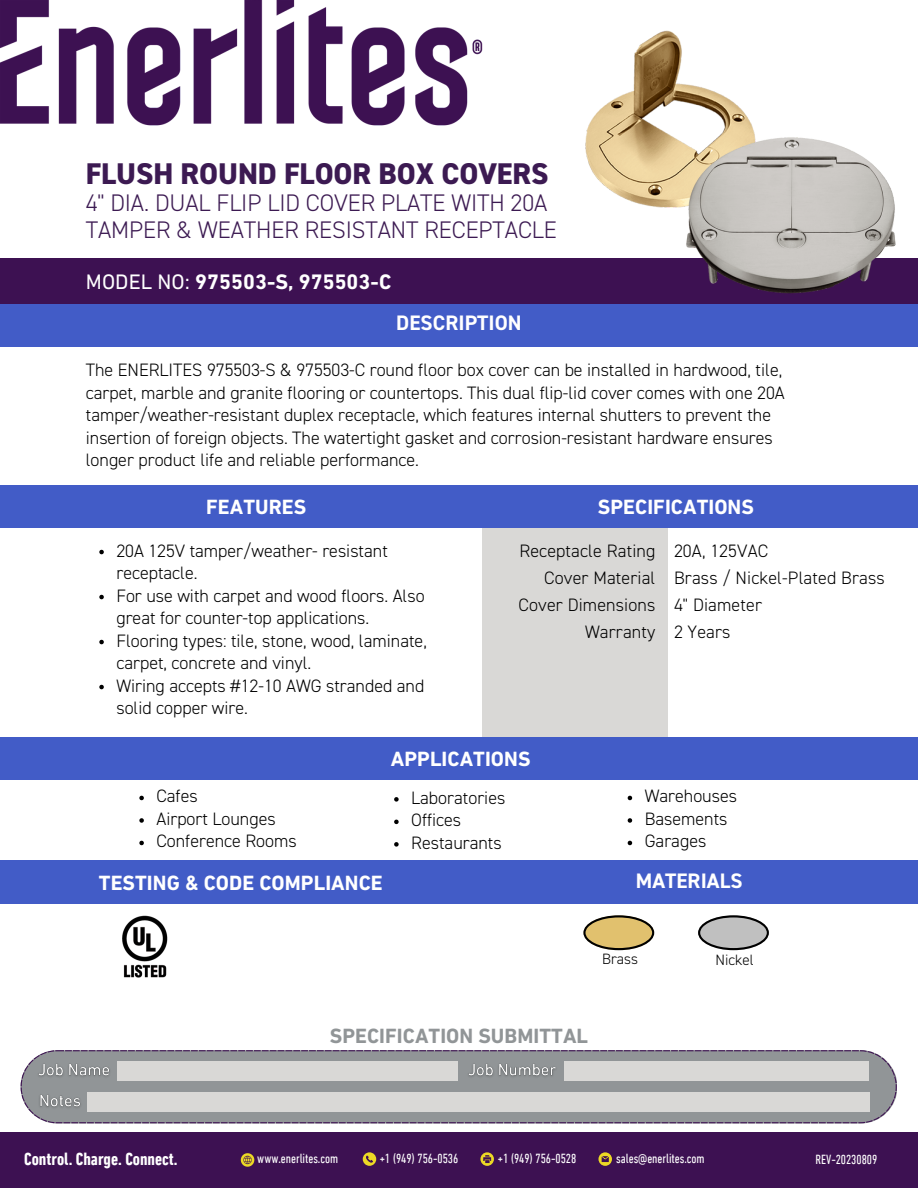
<style>
.page{position:relative;width:918px;height:1188px;background:#fff}
.page>*{position:absolute;margin:0;border:0;box-sizing:border-box;transform-origin:0 0}
.t1{font:800 30px "DIN2014";letter-spacing:-.005em;color:#3c1a52}
.t2{font:300 24px "DIN2014";letter-spacing:-.005em;color:#3c1a52}
.t3{font:700 21.3px "DIN Next LT Pro";letter-spacing:.005em;color:#fff}
.t4{font:700 21px "DIN Next LT Pro";letter-spacing:.005em;color:#fff}
.t5{font:700 21px "DIN2014";letter-spacing:.005em;color:#fff}
.t6{font:700 21px "DIN Next LT Pro";letter-spacing:.005em;color:#919597}
.t7{font:300 18px/22.5px "DIN2014";color:#000}
.t8{font:700 condensed 18px "DIN Next LT Pro";color:#fff}
.t9{font:300 15px "DIN2014";color:#000}
.t10{font:condensed 13.5px "DIN Next LT Pro";letter-spacing:-.005em;color:#fff}
.s1{font-weight:400}
</style>
<div class="page">
<div style="left:0;top:258px;width:918px;height:52px;background:#3d1152"></div>
<div style="left:0;top:305px;width:918px;height:42px;background:#425cc7"></div>
<img style="left:0;top:0;width:483px;height:126px">
<img style="left:585px;top:30px;width:132px;height:178px">
<img style="left:669px;top:93px;width:244px;height:212px">
<div style="left:482px;top:522px;width:185px;height:221px;background:#d9d8d6"></div>
<div style="left:0;top:486px;width:918px;height:42px;background:#425cc7"></div>
<svg style="left:99px;top:550px;width:5px;height:4px"></svg>
<svg style="left:99px;top:595px;width:5px;height:4px"></svg>
<svg style="left:99px;top:640px;width:5px;height:4px"></svg>
<svg style="left:99px;top:685px;width:5px;height:4px"></svg>
<div style="left:0;top:738px;width:918px;height:42px;background:#425cc7"></div>
<div style="left:0;top:860px;width:918px;height:44px;background:#425cc7"></div>
<svg style="left:583px;top:915px;width:71px;height:35px"></svg>
<svg style="left:698px;top:915px;width:71px;height:35px"></svg>
<svg style="left:139px;top:796px;width:5px;height:4px"></svg>
<svg style="left:139px;top:818px;width:5px;height:5px"></svg>
<svg style="left:139px;top:841px;width:5px;height:4px"></svg>
<div style="left:0;top:1133px;width:918px;height:55px;background:#3d1152"></div>
<svg style="left:21px;top:1050px;width:876px;height:73px;fill:#919597"></svg>
<div style="left:117px;top:1061px;width:341px;height:20px;background:#d9d8d6"></div>
<svg style="left:598px;top:1152px;width:14px;height:14px"></svg>
<svg style="left:241px;top:1153px;width:13px;height:14px"></svg>
<svg style="left:363px;top:1152px;width:13px;height:14px"></svg>
<svg style="left:480px;top:1152px;width:14px;height:14px"></svg>
<img style="left:33px;top:1058px;width:81px;height:28px">
<div style="left:564px;top:1061px;width:305px;height:20px;background:#d9d8d6"></div>
<img style="left:463px;top:1058px;width:99px;height:28px">
<div style="left:87px;top:1093px;width:782px;height:19px;background:#d9d8d6"></div>
<img style="left:34px;top:1089px;width:51px;height:28px">
<svg style="left:394px;top:797px;width:5px;height:5px"></svg>
<svg style="left:394px;top:820px;width:5px;height:4px"></svg>
<svg style="left:394px;top:842px;width:5px;height:5px"></svg>
<svg style="left:628px;top:796px;width:4px;height:4px"></svg>
<svg style="left:628px;top:818px;width:4px;height:5px"></svg>
<svg style="left:628px;top:841px;width:4px;height:4px"></svg>
<img style="left:122px;top:915px;width:46px;height:63px">
<p class="t1" style="left:86px;top:161px;width:464px">FLUSH ROUND FLOOR BOX COVERS</p>
<p class="t2" style="left:86px;top:192px;width:463px">4" DIA. DUAL FLIP LID COVER PLATE WITH 20A</p>
<p class="t2" style="left:86px;top:219px;width:473px">TAMPER &amp; WEATHER RESISTANT RECEPTACLE</p>
<p class="t3" style="left:86px;top:273px;width:307px"><span class="s1">MODEL NO:</span> 975503-S, 975503-C</p>
<p class="t5" style="left:396px;top:314px;width:127px">DESCRIPTION</p>
<p class="t7" style="left:86px;top:360px;width:700px">The ENERLITES 975503-S &amp; 975503-C round floor box cover can be installed in hardwood, tile, carpet, marble and granite flooring or countertops. This dual flip-lid cover comes with one 20A tamper/weather-resistant duplex receptacle, which features internal shutters to prevent the insertion of foreign objects. The watertight gasket and corrosion-resistant hardware ensures longer product life and reliable performance.</p>
<p class="t4" style="left:206px;top:498px;width:102px">FEATURES</p>
<p class="t4" style="left:598px;top:498px;width:158px">SPECIFICATIONS</p>
<p class="t7" style="left:519px;top:541px;width:138px">Receptacle Rating</p>
<p class="t7" style="left:544px;top:568px;width:113px">Cover Material</p>
<p class="t7" style="left:519px;top:595px;width:138px">Cover Dimensions</p>
<p class="t7" style="left:585px;top:622px;width:72px">Warranty</p>
<p class="t7" style="left:116px;top:540px;width:273px">20A 125V tamper/weather- resistant receptacle.</p>
<p class="t7" style="left:116px;top:585px;width:310px">For use with carpet and wood floors. Also great for counter-top applications.</p>
<p class="t7" style="left:116px;top:630px;width:312px">Flooring types: tile, stone, wood, laminate, carpet, concrete and vinyl.</p>
<p class="t7" style="left:116px;top:675px;width:309px">Wiring accepts #12-10 AWG stranded and solid copper wire.</p>
<p class="t7" style="left:674px;top:541px;width:96px">20A, 125VAC</p>
<p class="t7" style="left:674px;top:568px;width:212px">Brass / Nickel-Plated Brass</p>
<p class="t7" style="left:674px;top:595px;width:89px">4" Diameter</p>
<p class="t7" style="left:674px;top:622px;width:58px">2 Years</p>
<p class="t7" style="left:156px;top:786px;width:43px">Cafes</p>
<p class="t7" style="left:156px;top:809px;width:121px">Airport Lounges</p>
<p class="t7" style="left:156px;top:831px;width:142px">Conference Rooms</p>
<p class="t4" style="left:391px;top:750px;width:141px">APPLICATIONS</p>
<p class="t5" style="left:425px;top:752px;width:76px">COLORS</p>
<p class="t7" style="left:411px;top:788px;width:96px">Laboratories</p>
<p class="t7" style="left:411px;top:810px;width:52px">Offices</p>
<p class="t7" style="left:411px;top:833px;width:92px">Restaurants</p>
<p class="t4" style="left:99px;top:874px;width:285px">TESTING &amp; CODE COMPLIANCE</p>
<p class="t7" style="left:645px;top:786px;width:94px">Warehouses</p>
<p class="t7" style="left:645px;top:809px;width:84px">Basements</p>
<p class="t7" style="left:645px;top:831px;width:63px">Garages</p>
<p class="t5" style="left:636px;top:872px;width:108px">MATERIALS</p>
<p class="t9" style="left:602px;top:952px;width:37px">Brass</p>
<p class="t6" style="left:330px;top:1027px;width:260px">SPECIFICATION SUBMITTAL</p>
<p class="t9" style="left:716px;top:953px;width:40px">Nickel</p>
<p class="t8" style="left:24px;top:1151px;width:155px">Control. Charge. Connect.</p>
<p class="t10" style="left:257px;top:1153px;width:82px">www.enerlites.com</p>
<p class="t10" style="left:380px;top:1153px;width:80px">+1 (949) 756-0536</p>
<p class="t10" style="left:498px;top:1153px;width:80px">+1 (949) 756-0528</p>
<p class="t10" style="left:616px;top:1153px;width:90px">sales@enerlites.com</p>
<p class="t10" style="left:816px;top:1154px;width:63px">REV-20230809</p>
</div>
